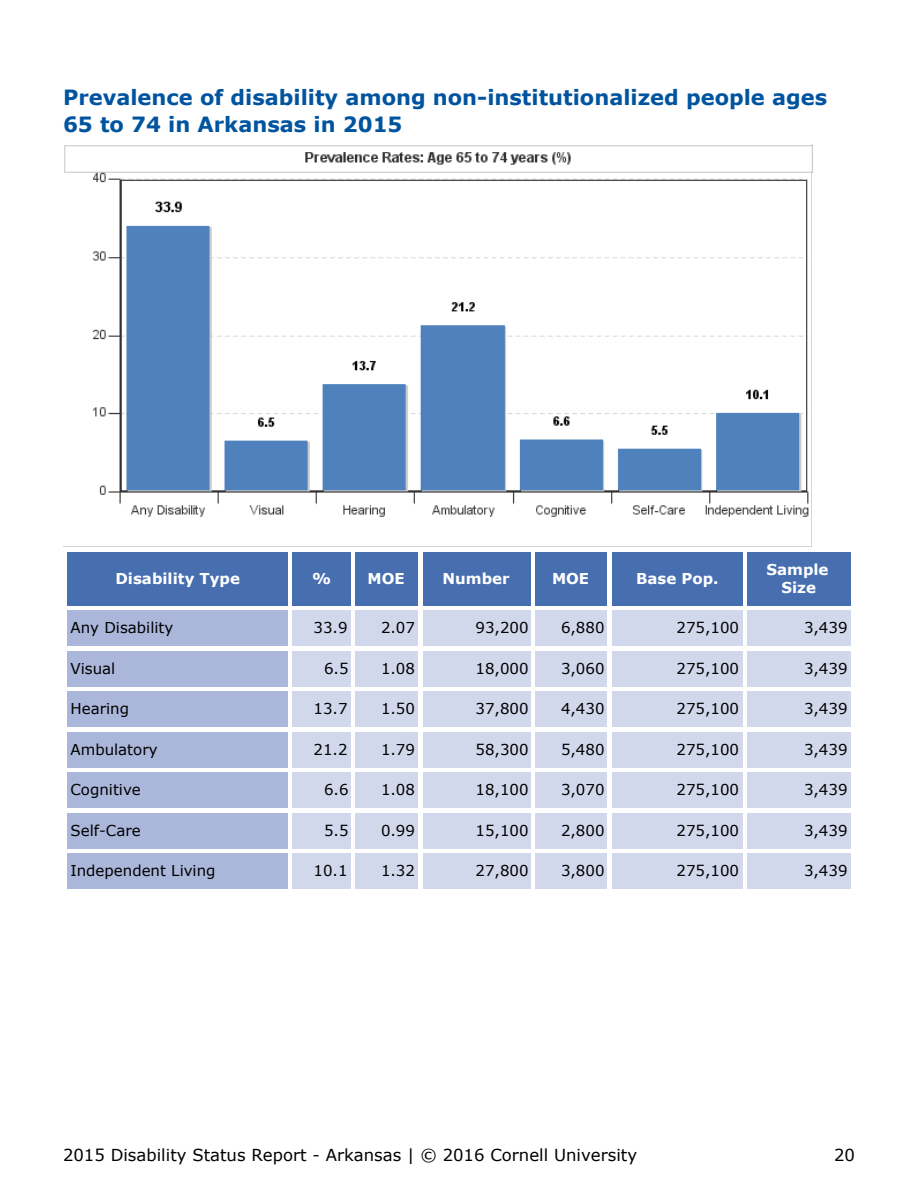
<style>
.page{position:relative;width:918px;height:1188px;background:#fff}
.page>*{position:absolute;margin:0;border:0;box-sizing:border-box;transform-origin:0 0}
.t1{font:700 21px/27px "Verdana";color:#00549f}
.t2{font:16.5px "Verdana";color:#000}
.t3{font:15px "Verdana";color:#000}
.t4{font:700 15px/18px "Verdana";color:#fff;text-align:center}
</style>
<div class="page">
<img style="left:63px;top:144px;width:750px;height:403px">
<div style="left:68px;top:552px;width:220px;height:54px;background:#476fb0"></div>
<div style="left:292px;top:552px;width:59px;height:54px;background:#476fb0"></div>
<div style="left:356px;top:552px;width:62px;height:54px;background:#476fb0"></div>
<div style="left:423px;top:552px;width:108px;height:54px;background:#476fb0"></div>
<div style="left:536px;top:552px;width:72px;height:54px;background:#476fb0"></div>
<div style="left:612px;top:552px;width:130px;height:54px;background:#476fb0"></div>
<div style="left:747px;top:552px;width:103px;height:54px;background:#476fb0"></div>
<div style="left:68px;top:610px;width:220px;height:36px;background:#aab7db"></div>
<div style="left:292px;top:610px;width:59px;height:36px;background:#d2d8ec"></div>
<div style="left:356px;top:610px;width:62px;height:36px;background:#d2d8ec"></div>
<div style="left:423px;top:610px;width:108px;height:36px;background:#d2d8ec"></div>
<div style="left:536px;top:610px;width:72px;height:36px;background:#d2d8ec"></div>
<div style="left:612px;top:610px;width:130px;height:36px;background:#d2d8ec"></div>
<div style="left:747px;top:610px;width:103px;height:36px;background:#d2d8ec"></div>
<div style="left:68px;top:651px;width:220px;height:36px;background:#aab7db"></div>
<div style="left:292px;top:651px;width:59px;height:36px;background:#d2d8ec"></div>
<div style="left:356px;top:651px;width:62px;height:36px;background:#d2d8ec"></div>
<div style="left:423px;top:651px;width:108px;height:36px;background:#d2d8ec"></div>
<div style="left:536px;top:651px;width:72px;height:36px;background:#d2d8ec"></div>
<div style="left:612px;top:651px;width:130px;height:36px;background:#d2d8ec"></div>
<div style="left:747px;top:651px;width:103px;height:36px;background:#d2d8ec"></div>
<div style="left:68px;top:692px;width:220px;height:36px;background:#aab7db"></div>
<div style="left:292px;top:692px;width:59px;height:36px;background:#d2d8ec"></div>
<div style="left:356px;top:692px;width:62px;height:36px;background:#d2d8ec"></div>
<div style="left:423px;top:692px;width:108px;height:36px;background:#d2d8ec"></div>
<div style="left:536px;top:692px;width:72px;height:36px;background:#d2d8ec"></div>
<div style="left:612px;top:692px;width:130px;height:36px;background:#d2d8ec"></div>
<div style="left:747px;top:692px;width:103px;height:36px;background:#d2d8ec"></div>
<div style="left:68px;top:732px;width:220px;height:36px;background:#aab7db"></div>
<div style="left:292px;top:732px;width:59px;height:36px;background:#d2d8ec"></div>
<div style="left:356px;top:732px;width:62px;height:36px;background:#d2d8ec"></div>
<div style="left:423px;top:732px;width:108px;height:36px;background:#d2d8ec"></div>
<div style="left:536px;top:732px;width:72px;height:36px;background:#d2d8ec"></div>
<div style="left:612px;top:732px;width:130px;height:36px;background:#d2d8ec"></div>
<div style="left:747px;top:732px;width:103px;height:36px;background:#d2d8ec"></div>
<div style="left:68px;top:772px;width:220px;height:36px;background:#aab7db"></div>
<div style="left:292px;top:772px;width:59px;height:36px;background:#d2d8ec"></div>
<div style="left:356px;top:772px;width:62px;height:36px;background:#d2d8ec"></div>
<div style="left:423px;top:772px;width:108px;height:36px;background:#d2d8ec"></div>
<div style="left:536px;top:772px;width:72px;height:36px;background:#d2d8ec"></div>
<div style="left:612px;top:772px;width:130px;height:36px;background:#d2d8ec"></div>
<div style="left:747px;top:772px;width:103px;height:36px;background:#d2d8ec"></div>
<div style="left:68px;top:813px;width:220px;height:36px;background:#aab7db"></div>
<div style="left:292px;top:813px;width:59px;height:36px;background:#d2d8ec"></div>
<div style="left:356px;top:813px;width:62px;height:36px;background:#d2d8ec"></div>
<div style="left:423px;top:813px;width:108px;height:36px;background:#d2d8ec"></div>
<div style="left:536px;top:813px;width:72px;height:36px;background:#d2d8ec"></div>
<div style="left:612px;top:813px;width:130px;height:36px;background:#d2d8ec"></div>
<div style="left:747px;top:813px;width:103px;height:36px;background:#d2d8ec"></div>
<div style="left:68px;top:854px;width:220px;height:36px;background:#aab7db"></div>
<div style="left:292px;top:854px;width:59px;height:36px;background:#d2d8ec"></div>
<div style="left:356px;top:854px;width:62px;height:36px;background:#d2d8ec"></div>
<div style="left:423px;top:854px;width:108px;height:36px;background:#d2d8ec"></div>
<div style="left:536px;top:854px;width:72px;height:36px;background:#d2d8ec"></div>
<div style="left:612px;top:854px;width:130px;height:36px;background:#d2d8ec"></div>
<div style="left:747px;top:854px;width:103px;height:36px;background:#d2d8ec"></div>
<h1 class="t1" style="left:63px;top:86px;width:766px">Prevalence of disability among non-institutionalized people ages<br>65 to 74 in Arkansas in 2015</h1>
<p class="t4" style="left:116px;top:570px;width:126px">Disability Type</p>
<p class="t4" style="left:312px;top:570px;width:21px">%</p>
<p class="t4" style="left:368px;top:570px;width:39px">MOE</p>
<p class="t4" style="left:442px;top:570px;width:69px">Number</p>
<p class="t4" style="left:552px;top:570px;width:39px">MOE</p>
<p class="t4" style="left:636px;top:570px;width:84px">Base Pop.</p>
<p class="t4" style="left:766px;top:561px;width:64px">Sample<br>Size</p>
<p class="t3" style="left:70px;top:622px;width:104px">Any Disability</p>
<p class="t3" style="left:314px;top:622px;width:36px">33.9</p>
<p class="t3" style="left:381px;top:622px;width:36px">2.07</p>
<p class="t3" style="left:476px;top:622px;width:55px">93,200</p>
<p class="t3" style="left:561px;top:622px;width:45px">6,880</p>
<p class="t3" style="left:676px;top:622px;width:64px">275,100</p>
<p class="t3" style="left:804px;top:622px;width:45px">3,439</p>
<p class="t3" style="left:70px;top:662px;width:46px">Visual</p>
<p class="t3" style="left:324px;top:662px;width:26px">6.5</p>
<p class="t3" style="left:381px;top:662px;width:36px">1.08</p>
<p class="t3" style="left:476px;top:662px;width:55px">18,000</p>
<p class="t3" style="left:561px;top:662px;width:45px">3,060</p>
<p class="t3" style="left:676px;top:662px;width:64px">275,100</p>
<p class="t3" style="left:804px;top:662px;width:45px">3,439</p>
<p class="t3" style="left:70px;top:703px;width:60px">Hearing</p>
<p class="t3" style="left:314px;top:703px;width:36px">13.7</p>
<p class="t3" style="left:381px;top:703px;width:36px">1.50</p>
<p class="t3" style="left:476px;top:703px;width:55px">37,800</p>
<p class="t3" style="left:561px;top:703px;width:45px">4,430</p>
<p class="t3" style="left:676px;top:703px;width:64px">275,100</p>
<p class="t3" style="left:804px;top:703px;width:45px">3,439</p>
<p class="t3" style="left:70px;top:743px;width:89px">Ambulatory</p>
<p class="t3" style="left:314px;top:743px;width:36px">21.2</p>
<p class="t3" style="left:381px;top:743px;width:36px">1.79</p>
<p class="t3" style="left:476px;top:743px;width:55px">58,300</p>
<p class="t3" style="left:561px;top:743px;width:45px">5,480</p>
<p class="t3" style="left:676px;top:743px;width:64px">275,100</p>
<p class="t3" style="left:804px;top:743px;width:45px">3,439</p>
<p class="t3" style="left:70px;top:784px;width:72px">Cognitive</p>
<p class="t3" style="left:324px;top:784px;width:26px">6.6</p>
<p class="t3" style="left:381px;top:784px;width:36px">1.08</p>
<p class="t3" style="left:476px;top:784px;width:55px">18,100</p>
<p class="t3" style="left:561px;top:784px;width:45px">3,070</p>
<p class="t3" style="left:676px;top:784px;width:64px">275,100</p>
<p class="t3" style="left:804px;top:784px;width:45px">3,439</p>
<p class="t3" style="left:70px;top:824px;width:72px">Self-Care</p>
<p class="t3" style="left:324px;top:824px;width:26px">5.5</p>
<p class="t3" style="left:381px;top:824px;width:36px">0.99</p>
<p class="t3" style="left:476px;top:824px;width:55px">15,100</p>
<p class="t3" style="left:561px;top:824px;width:45px">2,800</p>
<p class="t3" style="left:676px;top:824px;width:64px">275,100</p>
<p class="t3" style="left:804px;top:824px;width:45px">3,439</p>
<p class="t3" style="left:70px;top:865px;width:147px">Independent Living</p>
<p class="t3" style="left:314px;top:865px;width:36px">10.1</p>
<p class="t3" style="left:381px;top:865px;width:36px">1.32</p>
<p class="t3" style="left:476px;top:865px;width:55px">27,800</p>
<p class="t3" style="left:561px;top:865px;width:45px">3,800</p>
<p class="t3" style="left:676px;top:865px;width:64px">275,100</p>
<p class="t3" style="left:804px;top:865px;width:45px">3,439</p>
<p class="t2" style="left:63px;top:1148px;width:576px">2015 Disability Status Report - Arkansas | © 2016 Cornell University</p>
<p class="t2" style="left:834px;top:1148px;width:22px">20</p>
</div>
